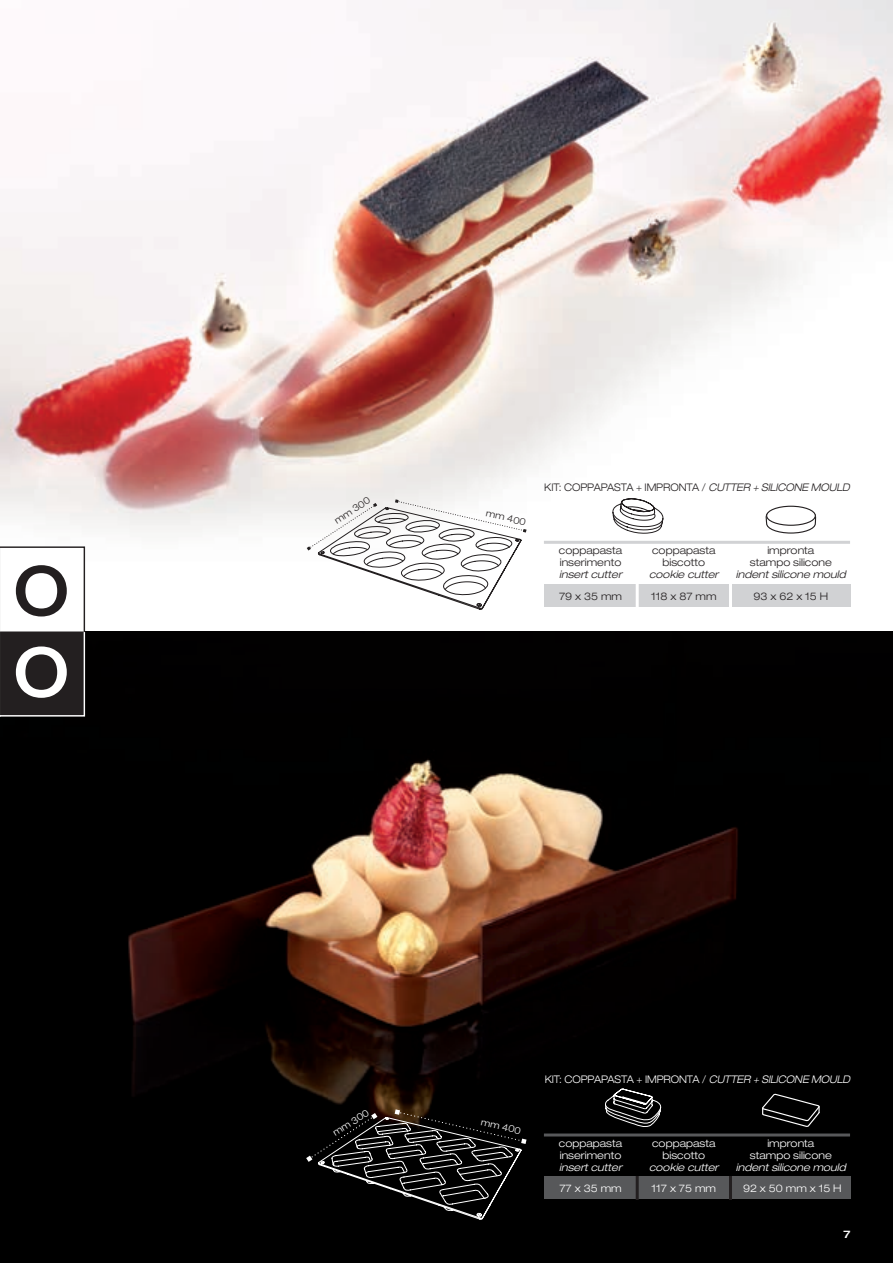
<style>
.page{position:relative;width:893px;height:1263px;background:#fff}
.page>*{position:absolute;margin:0;border:0;box-sizing:border-box;transform-origin:0 0}
.CODICE{font:300 expanded 10.5px "Helvetica Neue LT Std";color:#fff}
.CODICE-2{font:300 expanded 10.5px "Helvetica Neue LT Std";color:#231f20}
.CODICE-3{font:300 expanded 10.5px "Helvetica Neue LT Std";color:#231f20;scale:.94 1}
.CODICE-4{font:300 expanded 10.5px "Helvetica Neue LT Std";color:#fff;scale:.94 1}
.CODICE-5{font:italic 300 expanded 10.5px "Helvetica Neue LT Std";color:#fff}
.CODICE-6{font:italic 300 expanded 10.5px "Helvetica Neue LT Std";color:#231f20}
.t1{font:500 expanded 10.5px "Helvetica Neue LT Std";color:#fff}
.t2{font:300 expanded 9.45px "Helvetica Neue LT Std";color:#231f20}
.t3{font:300 expanded 9.45px "Helvetica Neue LT Std";color:#fff}
.s1{font-style:italic}
</style>
<div class="page">
<img style="left:0;top:632px;width:893px;height:631px">
<img style="left:0;top:0;width:893px;height:549px">
<div style="left:544px;top:1177px;width:306px;height:22px;background:#57585a"></div>
<hr style="left:636px;top:1177px;width:3px;height:22px;background:#231f20">
<hr style="left:729px;top:1177px;width:3px;height:22px;background:#231f20">
<hr style="left:544px;top:1133px;width:306px;height:3px;background:#57585a">
<div style="left:544px;top:584px;width:306px;height:22px;background:#d1d2d4"></div>
<hr style="left:544px;top:541px;width:306px;height:3px;background:#d1d2d4">
<hr style="left:636px;top:583px;width:3px;height:25px;background:#fff">
<hr style="left:729px;top:583px;width:3px;height:26px;background:#fff">
<svg style="left:763px;top:509px;width:53px;height:25px"></svg>
<div style="left:767px;top:506px;width:48px;height:19px;background:#fff;border-radius:50%"></div>
<div style="left:766px;top:506px;width:50px;height:20px;border:1px solid #231f20;border-radius:50%"></div>
<svg style="left:761px;top:1093px;width:60px;height:34px;background:#1d1d1d"></svg>
<svg style="left:0;top:546px;width:86px;height:171px"></svg>
<svg style="left:612px;top:497px;width:52px;height:37px"></svg>
<svg style="left:307px;top:499px;width:220px;height:111px"></svg>
<svg style="left:605px;top:1088px;width:56px;height:40px;background:#353535"></svg>
<svg style="left:306px;top:1109px;width:221px;height:111px;background:#1d1c1b"></svg>
<p class="t2" style="left:332px;top:516px;width:42px;rotate:-33deg">mm 300</p>
<p class="t2" style="left:488px;top:508px;width:42px;rotate:13deg">mm 400</p>
<p class="CODICE-3" style="left:544px;top:481px;width:327px">KIT: COPPAPASTA + IMPRONTA / <span class="s1">CUTTER + SILICONE MOULD</span></p>
<p class="CODICE-2" style="left:559px;top:544px;width:65px">coppapasta</p>
<p class="CODICE-2" style="left:560px;top:556px;width:63px">inserimento</p>
<p class="CODICE-6" style="left:559px;top:568px;width:64px">insert cutter</p>
<p class="CODICE-2" style="left:652px;top:544px;width:65px">coppapasta</p>
<p class="CODICE-2" style="left:663px;top:556px;width:44px">biscotto</p>
<p class="CODICE-6" style="left:649px;top:568px;width:71px">cookie cutter</p>
<p class="CODICE-2" style="left:767px;top:544px;width:49px">impronta</p>
<p class="CODICE-2" style="left:750px;top:556px;width:83px">stampo silicone</p>
<p class="CODICE-6" style="left:736px;top:568px;width:111px">indent silicone mould</p>
<p class="CODICE-2" style="left:559px;top:590px;width:65px">79 x 35 mm</p>
<p class="CODICE-2" style="left:651px;top:590px;width:67px">118 x 87 mm</p>
<p class="CODICE-2" style="left:753px;top:590px;width:76px">93 x 62 x 15 H</p>
<p class="t3" style="left:331px;top:1128px;width:42px;rotate:-32deg">mm 300</p>
<p class="t3" style="left:483px;top:1116px;width:42px;rotate:13deg">mm 400</p>
<p class="CODICE-4" style="left:545px;top:1073px;width:327px">KIT: COPPAPASTA + IMPRONTA / <span class="s1">CUTTER + SILICONE MOULD</span></p>
<p class="CODICE" style="left:559px;top:1137px;width:65px">coppapasta</p>
<p class="CODICE" style="left:560px;top:1149px;width:63px">inserimento</p>
<p class="CODICE-5" style="left:559px;top:1161px;width:64px">insert cutter</p>
<p class="CODICE" style="left:652px;top:1137px;width:65px">coppapasta</p>
<p class="CODICE" style="left:663px;top:1149px;width:44px">biscotto</p>
<p class="CODICE-5" style="left:649px;top:1161px;width:71px">cookie cutter</p>
<p class="CODICE" style="left:767px;top:1137px;width:49px">impronta</p>
<p class="CODICE" style="left:750px;top:1149px;width:83px">stampo silicone</p>
<p class="CODICE-5" style="left:736px;top:1161px;width:111px">indent silicone mould</p>
<p class="CODICE" style="left:559px;top:1182px;width:64px">77 x 35 mm</p>
<p class="CODICE" style="left:652px;top:1182px;width:66px">117 x 75 mm</p>
<p class="CODICE" style="left:743px;top:1182px;width:100px">92 x 50 mm x 15 H</p>
<p class="t1" style="left:843px;top:1227px;width:9px">7</p>
</div>
